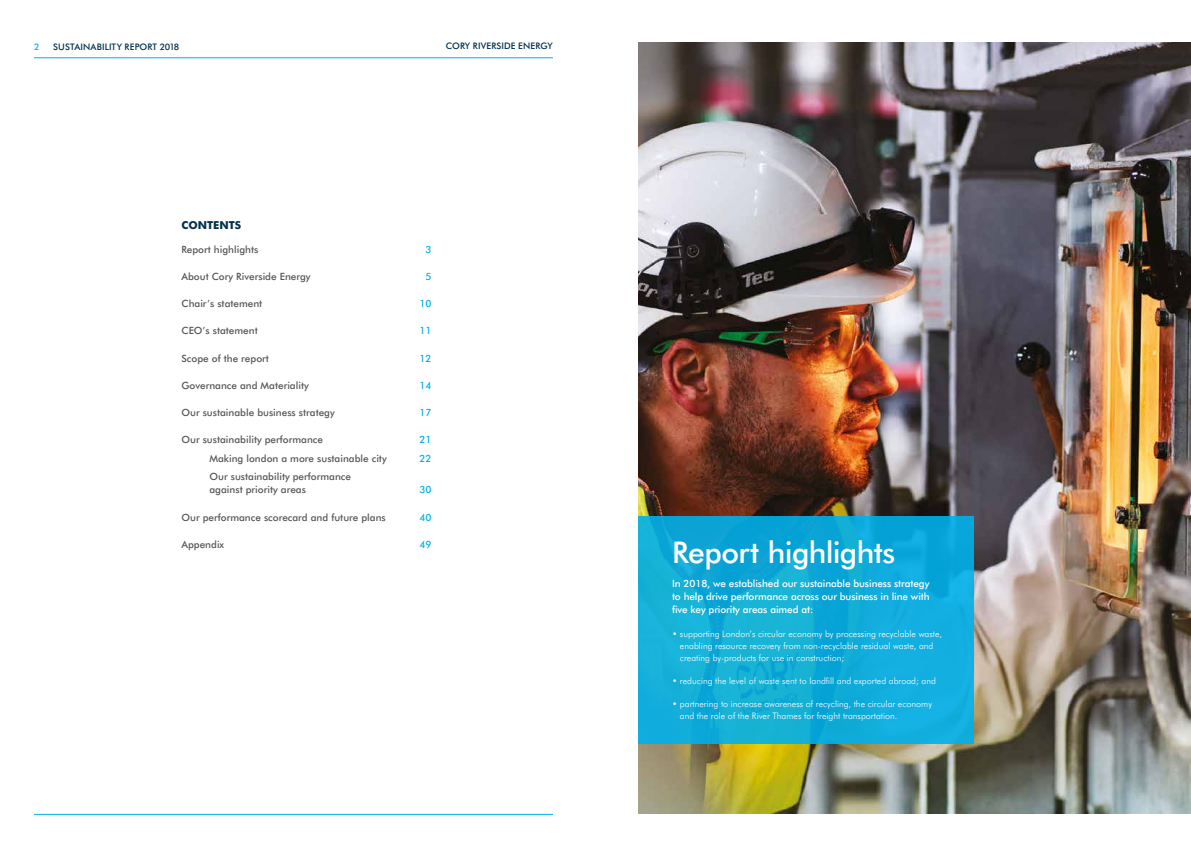
<style>
.page{position:relative;width:1191px;height:842px;background:#fff}
.page>*{position:absolute;margin:0;border:0;box-sizing:border-box;transform-origin:0 0}
.t1{font:500 30px "Futura BT";letter-spacing:-.02em;color:#fff}
.t2{font:700 11px "Futura BT";color:#01314a}
.t3{font:500 10px/13px "Futura BT";color:#575756}
.t4{font:500 10px/13px "Futura BT";letter-spacing:-.01em;color:#fff;text-align:justify}
.t5{font:500 10px "Futura BT";color:#00b1eb}
.t6{font:300 9px/12px "Futura BT";color:#fff}
.t7{font:500 9px "Futura BT";letter-spacing:.01em;color:#01314a}
.t8{font:500 9px "Futura BT";color:#00b1eb}
</style>
<div class="page">
<hr style="left:34px;top:58px;width:519px;height:1px;background:#00b1eb">
<hr style="left:34px;top:814px;width:519px;height:1px;background:#00b1eb">
<img style="left:638px;top:43px;width:553px;height:770px">
<div style="left:638px;top:516px;width:335px;height:228px;background:linear-gradient(to right,#13add4,#0eabde)"></div>
<p class="t8" style="left:34px;top:41px;width:7px">2</p>
<p class="t7" style="left:53px;top:41px;width:127px">SUSTAINABILITY REPORT 2018</p>
<p class="t7" style="left:446px;top:41px;width:109px">CORY RIVERSIDE ENERGY</p>
<p class="t2" style="left:181px;top:218px;width:61px">CONTENTS</p>
<p class="t3" style="left:181px;top:243px;width:78px">Report highlights</p>
<p class="t5" style="left:425px;top:243px;width:8px">3</p>
<p class="t3" style="left:181px;top:270px;width:131px">About Cory Riverside Energy</p>
<p class="t5" style="left:425px;top:270px;width:8px">5</p>
<p class="t3" style="left:181px;top:297px;width:82px">Chair’s statement</p>
<p class="t5" style="left:419px;top:298px;width:14px">10</p>
<p class="t3" style="left:181px;top:324px;width:78px">CEO’s statement</p>
<p class="t5" style="left:419px;top:325px;width:14px">11</p>
<p class="t3" style="left:181px;top:351px;width:89px">Scope of the report</p>
<p class="t5" style="left:419px;top:352px;width:14px">12</p>
<p class="t3" style="left:181px;top:379px;width:129px">Governance and Materiality</p>
<p class="t5" style="left:419px;top:379px;width:14px">14</p>
<p class="t3" style="left:181px;top:406px;width:155px">Our sustainable business strategy</p>
<p class="t5" style="left:419px;top:406px;width:14px">17</p>
<p class="t3" style="left:181px;top:433px;width:143px">Our sustainability performance</p>
<p class="t5" style="left:419px;top:433px;width:14px">21</p>
<p class="t3" style="left:209px;top:452px;width:179px">Making london a more sustainable city</p>
<p class="t5" style="left:419px;top:452px;width:14px">22</p>
<p class="t3" style="left:209px;top:470px;width:143px">Our sustainability performance against priority areas</p>
<p class="t5" style="left:419px;top:484px;width:14px">30</p>
<p class="t3" style="left:181px;top:510px;width:206px">Our performance scorecard and future plans</p>
<p class="t5" style="left:419px;top:511px;width:14px">40</p>
<p class="t3" style="left:181px;top:538px;width:44px">Appendix</p>
<p class="t5" style="left:419px;top:538px;width:14px">49</p>
<h1 class="t1" style="left:672px;top:534px;width:225px">Report highlights</h1>
<p class="t4" style="left:672px;top:577px;width:259px">In 2018, we established our sustainable business strategy to help drive performance across our business in line with five key priority areas aimed at:</p>
<p class="t6" style="left:680px;top:627px;width:264px;text-indent:-8px">• supporting London’s circular economy by processing recyclable waste, enabling resource recovery from non-recyclable residual waste, and creating by-products for use in construction;</p>
<p class="t6" style="left:672px;top:675px;width:265px">• reducing the level of waste sent to landfill and exported abroad; and</p>
<p class="t6" style="left:680px;top:698px;width:253px;text-indent:-8px">• partnering to increase awareness of recycling, the circular economy and the role of the River Thames for freight transportation.</p>
</div>
